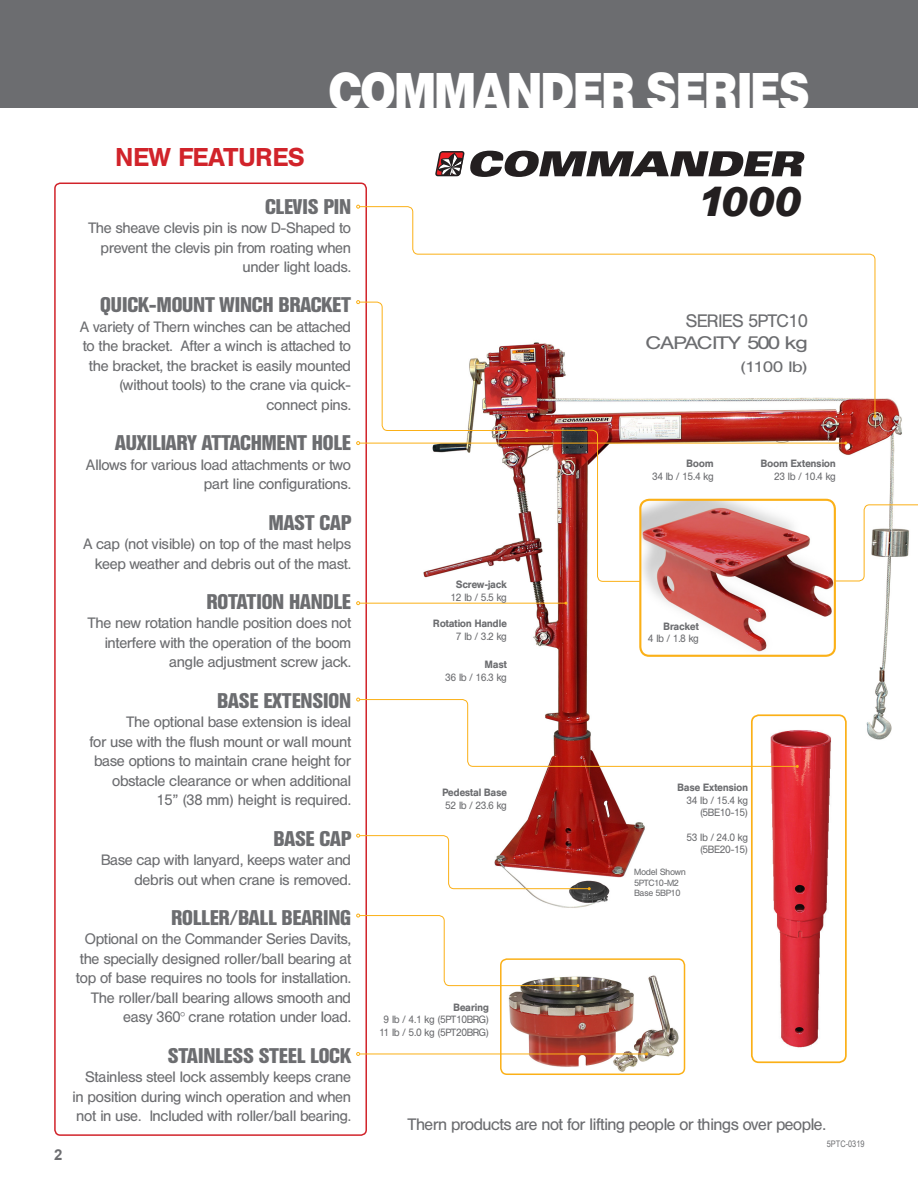
<style>
.page{position:relative;width:918px;height:1188px;background:#fff}
.page>*{position:absolute;margin:0;border:0;box-sizing:border-box;transform-origin:0 0}
.t1{font:900 51px "Helten";color:#fff;scale:.87 1}
.t2{font:italic 900 39.9px "Arial";color:#231f20}
.t3{font:500 25.5px "Helten";color:#d1232a}
.t4{font:700 21px "Helten Condensed";color:#6c6d70}
.t5{font:18px "Helten";color:#6c6d70;scale:1.24 1}
.t6{font:18px "Helten";color:#6c6d70}
.Footnotes_Bold{font:16.5px "Helten";letter-spacing:-.01em;color:#6c6d70}
.t7{font:15px/19.5px "Helten";color:#6c6d70;text-align:right}
.t8{font:15px "Helten";color:#6c6d70;scale:1.24 1}
.t9{font:700 15px "Arial";color:#6c6d70}
.t10{font:10.5px "Helten";color:#6c6d70;scale:.96 1}
.t11{font:500 10.5px "Helten";color:#6c6d70;scale:.96 1}
.t12{font:9px "Helten";color:#6c6d70}
.t13{font:9px "Arial Narrow";color:#6c6d70}
</style>
<div class="page">
<img style="left:407px;top:398px;width:495px;height:510px">
<div style="left:0;top:0;width:918px;height:108px;background:#6c6d70"></div>
<svg style="left:435px;top:151px;width:370px;height:26px"></svg>
<hr style="left:360px;top:443px;width:486px;height:1px;background:#fbb017">
<svg style="left:360px;top:206px;width:516px;height:211px"></svg>
<svg style="left:356px;top:205px;width:4px;height:4px"></svg>
<img style="left:356px;top:300px;width:363px;height:283px">
<hr style="left:360px;top:603px;width:206px;height:1px;background:#fbb017">
<svg style="left:356px;top:601px;width:4px;height:4px"></svg>
<img style="left:754px;top:720px;width:90px;height:328px">
<div style="left:751px;top:714px;width:96px;height:349px;border:2px solid #fbb017;border-radius:7px"></div>
<svg style="left:356px;top:698px;width:443px;height:70px"></svg>
<img style="left:503px;top:961px;width:182px;height:111px">
<div style="left:500px;top:958px;width:185px;height:117px;border:2px solid #fbb017;border-radius:6px"></div>
<svg style="left:356px;top:834px;width:235px;height:56px"></svg>
<svg style="left:835px;top:504px;width:83px;height:79px"></svg>
<img style="left:640px;top:500px;width:195px;height:156px">
<div style="left:639px;top:499px;width:197px;height:158px;border:2px solid #fbb017;border-radius:9px"></div>
<svg style="left:356px;top:914px;width:223px;height:73px"></svg>
<hr style="left:360px;top:1054px;width:287px;height:1px;background:#fbb017">
<svg style="left:356px;top:1052px;width:4px;height:4px"></svg>
<p class="t1" style="left:330px;top:61px;width:553px">COMMANDER SERIES</p>
<p class="t3" style="left:116px;top:142px;width:191px">NEW FEATURES</p>
<p class="t9" style="left:54px;top:1144px;width:10px">2</p>
<p class="t4" style="left:265px;top:194px;width:87px">CLEVIS PIN</p>
<p class="t7" style="left:89px;top:218px;width:264px">The sheave clevis pin is now D-Shaped to prevent the clevis pin from roating when under light loads.</p>
<p class="t4" style="left:101px;top:293px;width:252px">QUICK-MOUNT WINCH BRACKET</p>
<p class="t7" style="left:80px;top:317px;width:272px">A variety of Thern winches can be attached to the bracket. After a winch is attached to the bracket, the bracket is easily mounted (without tools) to the crane via quick&shy;connect pins.</p>
<p class="t4" style="left:116px;top:431px;width:237px">AUXILIARY ATTACHMENT HOLE</p>
<p class="t7" style="left:87px;top:455px;width:266px">Allows for various load attachments or two part line configurations.</p>
<p class="t4" style="left:269px;top:510px;width:83px">MAST CAP</p>
<p class="t7" style="left:84px;top:534px;width:269px">A cap (not visible) on top of the mast helps keep weather and debris out of the mast.</p>
<p class="t4" style="left:207px;top:590px;width:146px">ROTATION HANDLE</p>
<p class="t7" style="left:88px;top:614px;width:264px">The new rotation handle position does not interfere with the operation of the boom angle adjustment screw jack.</p>
<p class="t4" style="left:218px;top:689px;width:135px">BASE EXTENSION</p>
<p class="t7" style="left:90px;top:712px;width:263px">The optional base extension is ideal<br>for use with the flush mount or wall mount base options to maintain crane height for obstacle clearance or when additional 15” (38 mm) height is required.</p>
<p class="t4" style="left:274px;top:826px;width:79px">BASE CAP</p>
<p class="t7" style="left:101px;top:850px;width:251px">Base cap with lanyard, keeps water and debris out when crane is removed.</p>
<p class="t4" style="left:172px;top:906px;width:181px">ROLLER/BALL BEARING</p>
<p class="t7" style="left:76px;top:930px;width:276px">Optional on the Commander Series Davits, the specially designed roller/ball bearing at top of base requires no tools for installation.<br>The roller/ball bearing allows smooth and easy 360° crane rotation under load.</p>
<p class="t4" style="left:168px;top:1043px;width:184px">STAINLESS STEEL LOCK</p>
<p class="t7" style="left:73px;top:1067px;width:280px;text-align:justify;text-indent:13px">Stainless steel lock assembly keeps crane in position during winch operation and when not in use. Included with roller/ball bearing.</p>
<p class="t2" style="left:697px;top:177px;width:105px">1000</p>
<p class="t6" style="left:686px;top:311px;width:123px">SERIES 5PTC10</p>
<p class="t5" style="left:647px;top:333px;width:132px">CAPACITY 500 kg</p>
<p class="t8" style="left:740px;top:358px;width:56px">(1100 lb)</p>
<p class="t11" style="left:456px;top:578px;width:54px">Screw-jack</p>
<p class="t10" style="left:451px;top:591px;width:60px">12 lb / 5.5 kg</p>
<p class="t11" style="left:433px;top:618px;width:78px">Rotation Handle</p>
<p class="t10" style="left:456px;top:631px;width:54px">7 lb / 3.2 kg</p>
<p class="t11" style="left:485px;top:659px;width:24px">Mast</p>
<p class="t10" style="left:446px;top:672px;width:65px">36 lb / 16.3 kg</p>
<p class="t11" style="left:442px;top:786px;width:69px">Pedestal Base</p>
<p class="t10" style="left:446px;top:799px;width:65px">52 lb / 23.6 kg</p>
<p class="t11" style="left:453px;top:1001px;width:39px">Bearing</p>
<p class="t10" style="left:384px;top:1014px;width:111px">9 lb / 4.1 kg (5PT10BRG)</p>
<p class="t10" style="left:380px;top:1027px;width:116px">11 lb / 5.0 kg (5PT20BRG)</p>
<p class="t11" style="left:687px;top:458px;width:30px">Boom</p>
<p class="t10" style="left:652px;top:471px;width:65px">34 lb / 15.4 kg</p>
<p class="t11" style="left:761px;top:458px;width:80px">Boom Extension</p>
<p class="t10" style="left:775px;top:471px;width:65px">23 lb / 10.4 kg</p>
<p class="t11" style="left:664px;top:620px;width:38px">Bracket</p>
<p class="t10" style="left:648px;top:633px;width:54px">4 lb / 1.8 kg</p>
<p class="t11" style="left:678px;top:781px;width:75px">Base Extension</p>
<p class="t10" style="left:687px;top:794px;width:65px">34 lb / 15.4 kg</p>
<p class="t10" style="left:700px;top:806px;width:52px">(5BE10-15)</p>
<p class="t10" style="left:687px;top:831px;width:65px">53 lb / 24.0 kg</p>
<p class="t10" style="left:700px;top:843px;width:52px">(5BE20-15)</p>
<p class="t12" style="left:635px;top:867px;width:53px">Model Shown</p>
<p class="t12" style="left:635px;top:878px;width:46px">5PTC10-M2</p>
<p class="t12" style="left:635px;top:888px;width:47px">Base 5BP10</p>
<p class="Footnotes_Bold" style="left:408px;top:1115px;width:419px">Thern products are not for lifting people or things over people.</p>
<p class="t13" style="left:827px;top:1137px;width:39px">5PTC-0319</p>
</div>
